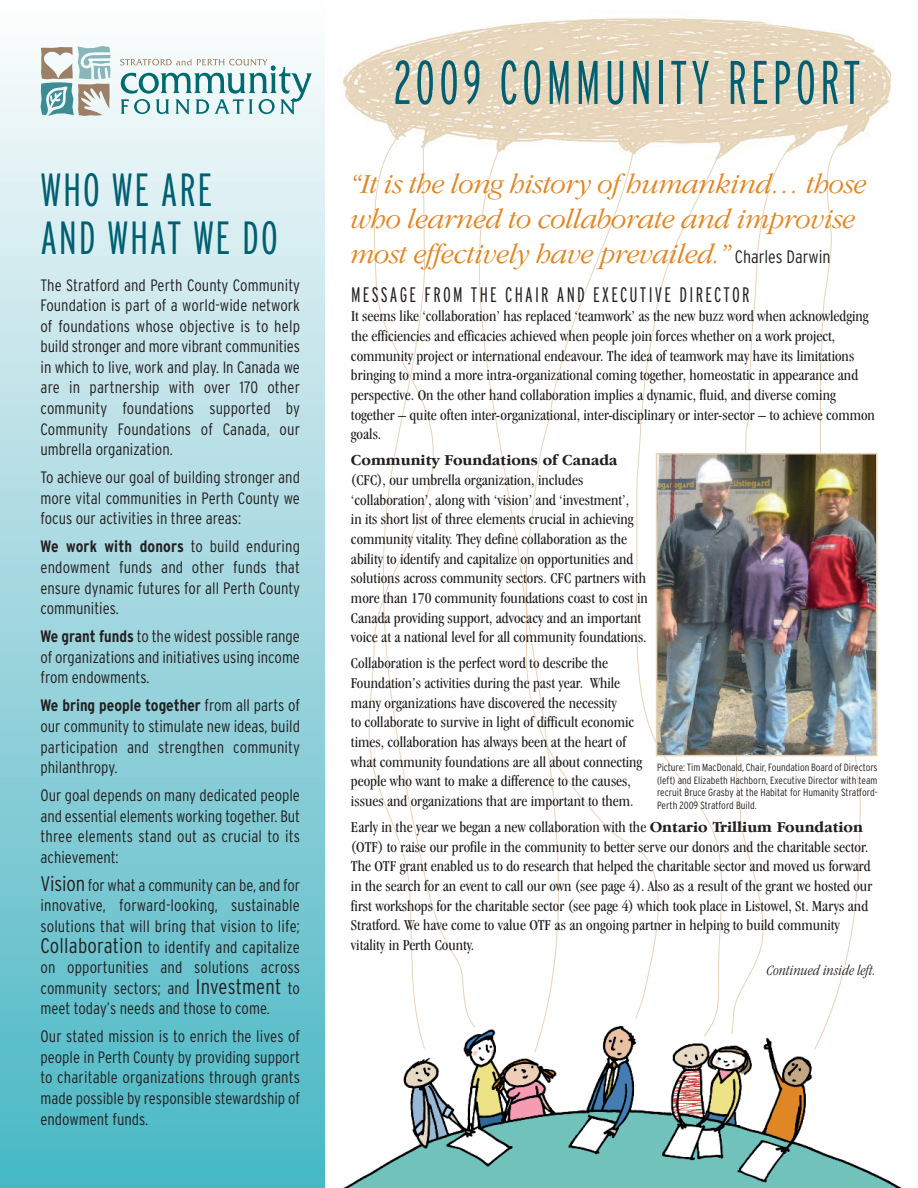
<style>
.page{position:relative;width:918px;height:1188px;background:#fff}
.page>*{position:absolute;margin:0;border:0;box-sizing:border-box;transform-origin:0 0}
.t1{font:300 extra-condensed 61.5px "Interstate";letter-spacing:.07em;color:#006071;scale:.9 1}
.t2{font:300 extra-condensed 46.5px/47.5px "Interstate";letter-spacing:.035em;color:#006071}
.t3{font:italic 300 28.5px/34.8px "Garamond IT Cby BT";letter-spacing:-.015em;color:#e08725}
.t4{font:300 extra-condensed 21px "Interstate";letter-spacing:.105em;color:#231f20}
.t5{font:300 condensed 16.5px/20.5px "Interstate";color:#231f20;text-align:justify}
.t6{font:condensed 15.75px/19.6px "Garamond IT Cby BT";color:#231f20}
.t7{font:700 15.75px "Garamond IT Cby BT";color:#231f20}
.t8{font:italic 300 condensed 15px "Garamond IT Cby BT";color:#231f20}
.t9{font:300 condensed 10.5px/12.6px "Interstate";color:#231f20;text-align:justify}
.s1{font-weight:700}
.s2{font-size:21px}
.s3{font-family:"Interstate";font-style:normal;font-stretch:condensed;font-size:18px;color:#231f20}
.s4{font-weight:700;font-stretch:normal}
</style>
<div class="page">
<img style="left:0;top:47px;width:324px;height:1141px">
<img style="left:342px;top:18px;width:548px;height:135px">
<svg style="left:120px;top:59px;width:192px;height:55px"></svg>
<svg style="left:41px;top:46px;width:70px;height:70px"></svg>
<img style="left:343px;top:1026px;width:559px;height:162px">
<svg style="left:366px;top:135px;width:78px;height:914px"></svg>
<svg style="left:371px;top:135px;width:83px;height:893px"></svg>
<svg style="left:454px;top:135px;width:132px;height:918px"></svg>
<svg style="left:813px;top:137px;width:48px;height:914px"></svg>
<svg style="left:731px;top:138px;width:73px;height:897px"></svg>
<svg style="left:633px;top:143px;width:94px;height:895px"></svg>
<svg style="left:526px;top:136px;width:146px;height:883px"></svg>
<img style="left:659px;top:456px;width:216px;height:297px">
<div style="left:656px;top:453px;width:222px;height:303px;border:2px solid #e6d4ba"></div>
<h2 class="t2" style="left:41px;top:166px;width:239px">WHO WE ARE<br>AND WHAT WE DO</h2>
<p class="t5" style="left:41px;top:275px;width:261px">The Stratford and Perth County Community Foundation is part of a world-wide network of foundations whose objective is to help build stronger and more vibrant communities in which to live, work and play. In Canada we are in partnership with over 170 other community foundations supported by Community Foundations of Canada, our umbrella organization.</p>
<p class="t5" style="left:41px;top:467px;width:261px">To achieve our goal of building stronger and more vital communities in Perth County we focus our activities in three areas:</p>
<p class="t5" style="left:41px;top:536px;width:261px"><span class="s1">We work with donors</span> to build enduring endowment funds and other funds that ensure dynamic futures for all Perth County communities.</p>
<p class="t5" style="left:41px;top:626px;width:261px"><span class="s1">We grant funds</span> to the widest possible range of organizations and initiatives using income from endowments.</p>
<p class="t5" style="left:41px;top:695px;width:261px"><span class="s1">We bring people together</span> from all parts of our community to stimulate new ideas, build participation and strengthen community philanthropy.</p>
<p class="t5" style="left:41px;top:785px;width:261px">Our goal depends on many dedicated people and essential elements working together. But three elements stand out as crucial to its achievement:</p>
<p class="t5" style="left:40px;top:875px;width:261px"><span class="s2">Vision</span> for what a community can be, and for innovative, forward-looking, sustainable solutions that will bring that vision to life; <span class="s2">Collaboration</span> to identify and capitalize on opportunities and solutions across community sectors; and <span class="s2">Investment</span> to meet today’s needs and those to come.</p>
<p class="t5" style="left:41px;top:1026px;width:261px">Our stated mission is to enrich the lives of people in Perth County by providing support to charitable organizations through grants made possible by responsible stewardship of endowment funds.</p>
<h1 class="t1" style="left:394px;top:47px;width:520px">2009 COMMUNITY REPORT</h1>
<h3 class="t3" style="left:351px;top:169px;width:518px">“It is the long history of humankind… those who learned to collaborate and improvise most effectively have prevailed.” <span class="s3">Charles Darwin</span></h3>
<h3 class="t4" style="left:351px;top:282px;width:400px">MESSAGE FROM THE CHAIR AND EXECUTIVE DIRECTOR</h3>
<p class="t6" style="left:351px;top:308px;width:526px">It seems like ‘collaboration’ has replaced ‘teamwork’ as the new buzz word when acknowledging the efficiencies and efficacies achieved when people join forces whether on a work project, community project or international endeavour. The idea of teamwork may have its limitations bringing to mind a more intra-organizational coming together, homeostatic in appearance and perspective. On the other hand collaboration implies a dynamic, fluid, and diverse coming together – quite often inter-organizational, inter-disciplinary or inter-sector – to achieve common goals.</p>
<p class="t7" style="left:351px;top:455px;width:268px">Community Foundations of Canada</p>
<p class="t6" style="left:351px;top:471px;width:298px">(CFC), our umbrella organization, includes ‘collaboration’, along with ‘vision’ and ‘investment’,<br>in its short list of three elements crucial in achieving community vitality. They define collaboration as the ability to identify and capitalize on opportunities and solutions across community sectors. CFC partners with more than 170 community foundations coast to cost in Canada providing support, advocacy and an important voice at a national level for all community foundations.</p>
<p class="t6" style="left:351px;top:655px;width:293px">Collaboration is the perfect word to describe the Foundation’s activities during the past year. While many organizations have discovered the necessity<br>to collaborate to survive in light of difficult economic times, collaboration has always been at the heart of what community foundations are all about connecting people who want to make a difference to the causes, issues and organizations that are important to them.</p>
<p class="t6" style="left:351px;top:818px;width:523px">Early in the year we began a new collaboration with the <span class="s4">Ontario Trillium Foundation </span>(OTF) to raise our profile in the community to better serve our donors and the charitable sector.<br>The OTF grant enabled us to do research that helped the charitable sector and moved us forward in the search for an event to call our own (see page 4). Also as a result of the grant we hosted our first workshops for the charitable sector (see page 4) which took place in Listowel, St. Marys and Stratford. We have come to value OTF as an ongoing partner in helping to build community vitality in Perth County.</p>
<p class="t8" style="left:767px;top:966px;width:110px">Continued inside left.</p>
<p class="t9" style="left:657px;top:761px;width:222px">Picture: Tim MacDonald, Chair, Foundation Board of Directors (left) and Elizabeth Hachborn, Executive Director with team recruit Bruce Grasby at the Habitat for Humanity Stratford-Perth 2009 Stratford Build.</p>
</div>
